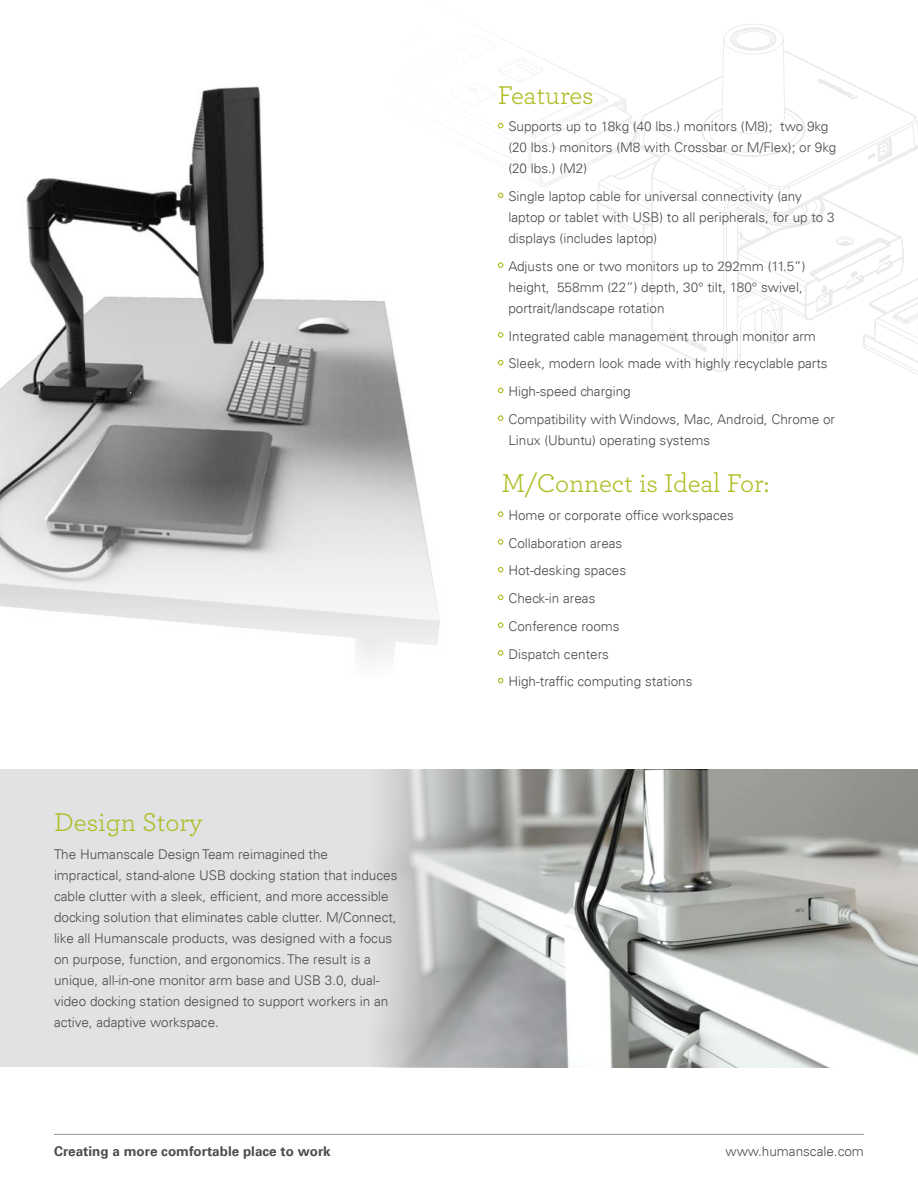
<style>
.page{position:relative;width:918px;height:1188px;background:#fff}
.page>*{position:absolute;margin:0;border:0;box-sizing:border-box;transform-origin:0 0}
.t1{font:27px "Archer";color:#aebc21}
.t2{font:300 13.5px/21px "Univers LT";color:#4b4c4d}
.t3{font:700 13.5px "Univers";color:#4b4c4d}
</style>
<div class="page">
<div style="left:0;top:770px;width:558px;height:297px;background:#e1e2e4"></div>
<img style="left:379px;top:770px;width:539px;height:297px">
<img style="left:0;top:86px;width:504px;height:592px">
<svg style="left:314px;top:24px;width:604px;height:437px"></svg>
<hr style="left:54px;top:1134px;width:810px;height:1px;background:#939598">
<svg style="left:498px;top:123px;width:5px;height:5px"></svg>
<svg style="left:498px;top:193px;width:5px;height:5px"></svg>
<svg style="left:498px;top:262px;width:5px;height:6px"></svg>
<svg style="left:498px;top:332px;width:5px;height:6px"></svg>
<svg style="left:498px;top:360px;width:5px;height:5px"></svg>
<svg style="left:498px;top:388px;width:5px;height:5px"></svg>
<svg style="left:498px;top:415px;width:5px;height:6px"></svg>
<svg style="left:498px;top:511px;width:5px;height:6px"></svg>
<svg style="left:498px;top:539px;width:5px;height:6px"></svg>
<svg style="left:498px;top:567px;width:5px;height:5px"></svg>
<svg style="left:498px;top:595px;width:5px;height:5px"></svg>
<svg style="left:498px;top:622px;width:5px;height:6px"></svg>
<svg style="left:498px;top:650px;width:5px;height:6px"></svg>
<svg style="left:498px;top:678px;width:5px;height:5px"></svg>
<p class="t1" style="left:54px;top:804px;width:150px">Design Story</p>
<p class="t2" style="left:54px;top:844px;width:345px">The Humanscale Design Team reimagined the impractical, stand-alone USB docking station that induces cable clutter with a sleek, efficient, and more accessible docking solution that eliminates cable clutter. M/Connect, like all Humanscale products, was designed with a focus on purpose, function, and ergonomics. The result is a unique, all-in-one monitor arm base and USB 3.0, dual&shy;video docking station designed to support workers in an active, adaptive workspace.</p>
<p class="t1" style="left:498px;top:76px;width:97px">Features</p>
<p class="t2" style="left:508px;top:116px;width:330px">Supports up to 18kg (40 lbs.) monitors (M8); two 9kg (20 lbs.) monitors (M8 with Crossbar or M/Flex); or 9kg (20 lbs.) (M2)</p>
<p class="t2" style="left:508px;top:186px;width:328px">Single laptop cable for universal connectivity (any laptop or tablet with USB) to all peripherals, for up to 3 displays (includes laptop)</p>
<p class="t2" style="left:508px;top:256px;width:299px">Adjusts one or two monitors up to 292mm (11.5”) height, 558mm (22”) depth, 30° tilt, 180° swivel, portrait/landscape rotation</p>
<p class="t2" style="left:508px;top:325px;width:309px">Integrated cable management through monitor arm</p>
<p class="t2" style="left:508px;top:353px;width:321px">Sleek, modern look made with highly recyclable parts</p>
<p class="t2" style="left:508px;top:381px;width:124px">High-speed charging</p>
<p class="t2" style="left:508px;top:409px;width:328px">Compatibility with Windows, Mac, Android, Chrome or<br>Linux (Ubuntu) operating systems</p>
<p class="t1" style="left:502px;top:465px;width:269px">M/Connect is Ideal For:</p>
<p class="t2" style="left:508px;top:505px;width:227px">Home or corporate office workspaces</p>
<p class="t2" style="left:508px;top:532px;width:116px">Collaboration areas</p>
<p class="t2" style="left:508px;top:560px;width:119px">Hot-desking spaces</p>
<p class="t2" style="left:508px;top:588px;width:89px">Check-in areas</p>
<p class="t2" style="left:508px;top:616px;width:113px">Conference rooms</p>
<p class="t2" style="left:508px;top:643px;width:102px">Dispatch centers</p>
<p class="t2" style="left:508px;top:671px;width:186px">High-traffic computing stations</p>
<p class="t3" style="left:54px;top:1143px;width:278px">Creating a more comfortable place to work</p>
<p class="t2" style="left:725px;top:1140px;width:140px">www.humanscale.com</p>
</div>
